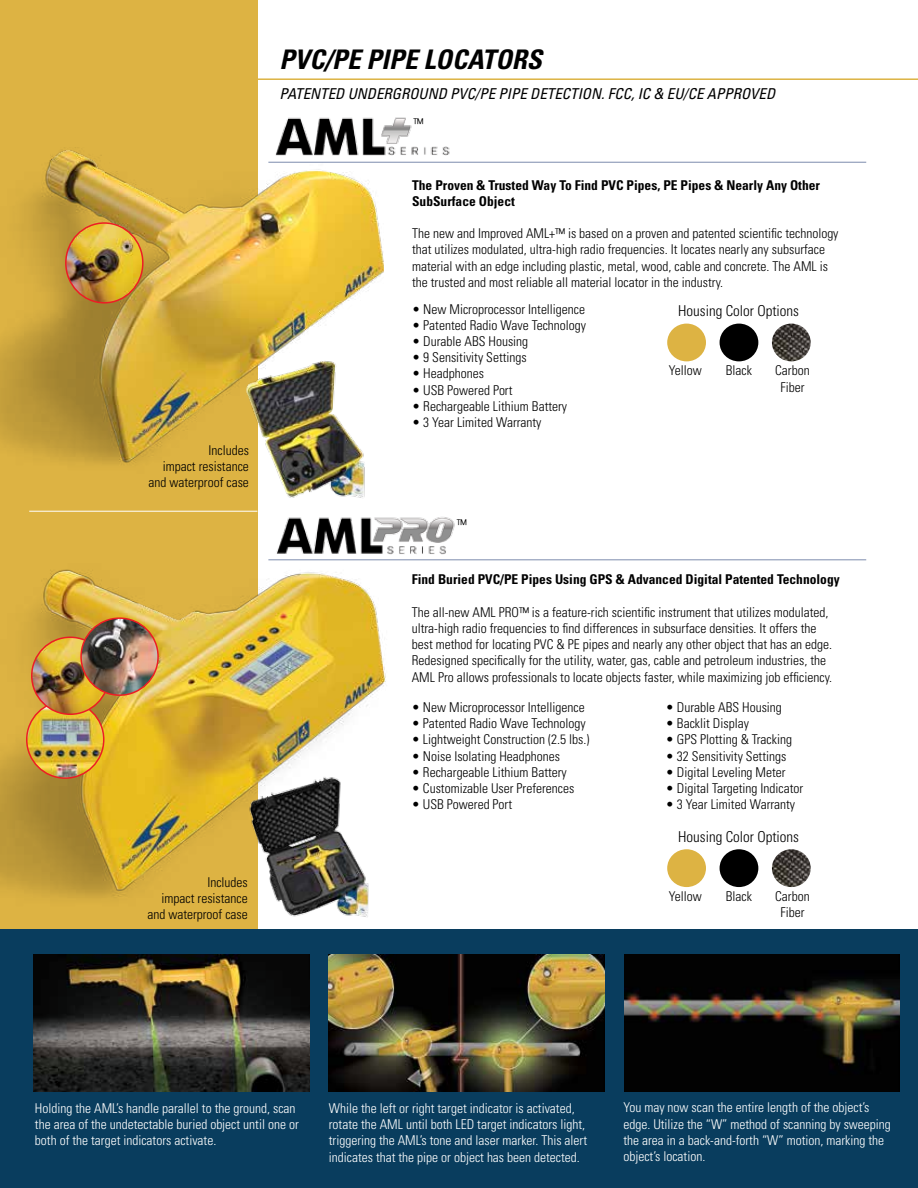
<style>
.page{position:relative;width:918px;height:1188px;background:#fff}
.page>*{position:absolute;margin:0;border:0;box-sizing:border-box;transform-origin:0 0}
.t1{font:italic 700 condensed 27px "Univers";color:#000}
.t2{font:italic condensed 15px "Univers";color:#000}
.t3{font:300 condensed 15px "Univers";color:#000}
.t4{font:300 condensed 13.5px/16.2px "Univers";color:#000}
.t5{font:300 condensed 13.5px/16.2px "Univers";color:#fff}
.t6{font:700 condensed 13.5px/16.2px "Univers";color:#000}
</style>
<div class="page">
<div style="left:0;top:0;width:257px;height:1188px;background:#ddb343"></div>
<img style="left:268px;top:517px;width:193px;height:44px">
<div style="left:0;top:929px;width:918px;height:259px;background:#093d5e"></div>
<img style="left:624px;top:955px;width:276px;height:137px">
<img style="left:34px;top:955px;width:276px;height:137px">
<img style="left:329px;top:955px;width:276px;height:137px">
<hr style="left:268px;top:162px;width:598px;height:1px;background:#7d8cad">
<hr style="left:268px;top:559px;width:598px;height:1px;background:#7d8cad">
<hr style="left:238px;top:78px;width:680px;height:2px;background:#ddb343">
<img style="left:278px;top:117px;width:181px;height:46px">
<img style="left:0;top:563px;width:386px;height:335px">
<img style="left:772px;top:324px;width:39px;height:37px">
<div style="left:720px;top:324px;width:38px;height:37px;background:#000;border-radius:50%"></div>
<div style="left:667px;top:324px;width:39px;height:37px;background:#ddb343;border-radius:50%"></div>
<img style="left:772px;top:849px;width:39px;height:38px">
<div style="left:720px;top:849px;width:38px;height:38px;background:#000;border-radius:50%"></div>
<div style="left:667px;top:849px;width:39px;height:38px;background:#ddb343;border-radius:50%"></div>
<img style="left:243px;top:771px;width:139px;height:153px">
<hr style="left:29px;top:511px;width:228px;height:1px;background:#fff">
<img style="left:0;top:147px;width:384px;height:349px">
<img style="left:66px;top:223px;width:77px;height:80px">
<div style="left:65px;top:222px;width:79px;height:82px;border:2px solid #ed1d24;border-radius:50%"></div>
<img style="left:27px;top:701px;width:77px;height:77px;border-radius:38px">
<div style="left:26px;top:700px;width:79px;height:79px;border:2px solid #ed1d24;border-radius:50%"></div>
<img style="left:32px;top:637px;width:77px;height:77px;border-radius:38px">
<div style="left:31px;top:637px;width:79px;height:78px;border:2px solid #ed1d24;border-radius:50%"></div>
<img style="left:81px;top:618px;width:77px;height:77px;border-radius:38px">
<div style="left:80px;top:617px;width:79px;height:79px;border:2px solid #ed1d24;border-radius:50%"></div>
<h1 class="t1" style="left:280px;top:43px;width:264px">PVC/PE PIPE LOCATORS</h1>
<p class="t2" style="left:280px;top:85px;width:497px">PATENTED UNDERGROUND PVC/PE PIPE DETECTION. FCC, IC &amp; EU/CE APPROVED</p>
<p class="t4" style="left:413px;top:115px;width:11px">™</p>
<p class="t4" style="left:149px;top:442px;width:102px;text-align:right">Includes<br>impact resistance and waterproof case</p>
<p class="t4" style="left:147px;top:874px;width:102px;text-align:right">Includes<br>impact resistance and waterproof case</p>
<p class="t6" style="left:412px;top:176px;width:409px">The Proven &amp; Trusted Way To Find PVC Pipes, PE Pipes &amp; Nearly Any Other<br>SubSurface Object</p>
<p class="t4" style="left:412px;top:225px;width:428px">The new and Improved AML+™ is based on a proven and patented scientific technology that utilizes modulated, ultra-high radio frequencies. It locates nearly any subsurface material with an edge including plastic, metal, wood, cable and concrete. The AML is the trusted and most reliable all material locator in the industry.</p>
<p class="t4" style="left:412px;top:301px;width:175px">• New Microprocessor Intelligence</p>
<p class="t4" style="left:412px;top:317px;width:176px">• Patented Radio Wave Technology</p>
<p class="t4" style="left:412px;top:333px;width:118px">• Durable ABS Housing</p>
<p class="t4" style="left:412px;top:349px;width:116px">• 9 Sensitivity Settings</p>
<p class="t4" style="left:412px;top:365px;width:73px">• Headphones</p>
<p class="t4" style="left:412px;top:382px;width:102px">• USB Powered Port</p>
<p class="t4" style="left:412px;top:398px;width:157px">• Rechargeable Lithium Battery</p>
<p class="t4" style="left:412px;top:414px;width:131px">• 3 Year Limited Warranty</p>
<p class="t3" style="left:678px;top:302px;width:122px">Housing Color Options</p>
<p class="t4" style="left:669px;top:362px;width:34px">Yellow</p>
<p class="t4" style="left:726px;top:362px;width:28px">Black</p>
<p class="t4" style="left:775px;top:362px;width:36px;text-align:center">Carbon<br>Fiber</p>
<p class="t4" style="left:457px;top:516px;width:11px">™</p>
<p class="t6" style="left:412px;top:571px;width:430px">Find Buried PVC/PE Pipes Using GPS &amp; Advanced Digital Patented Technology</p>
<p class="t4" style="left:412px;top:604px;width:422px">The all-new AML PRO™ is a feature-rich scientific instrument that utilizes modulated, ultra-high radio frequencies to find differences in subsurface densities. It offers the best method for locating PVC &amp; PE pipes and nearly any other object that has an edge.<br>Redesigned specifically for the utility, water, gas, cable and petroleum industries, the AML Pro allows professionals to locate objects faster, while maximizing job efficiency.</p>
<p class="t4" style="left:412px;top:699px;width:175px">• New Microprocessor Intelligence</p>
<p class="t4" style="left:412px;top:715px;width:176px">• Patented Radio Wave Technology</p>
<p class="t4" style="left:412px;top:731px;width:179px">• Lightweight Construction (2.5 lbs.)</p>
<p class="t4" style="left:412px;top:748px;width:150px">• Noise Isolating Headphones</p>
<p class="t4" style="left:412px;top:764px;width:157px">• Rechargeable Lithium Battery</p>
<p class="t4" style="left:412px;top:780px;width:164px">• Customizable User Preferences</p>
<p class="t4" style="left:412px;top:796px;width:102px">• USB Powered Port</p>
<p class="t4" style="left:666px;top:699px;width:118px">• Durable ABS Housing</p>
<p class="t4" style="left:666px;top:715px;width:85px">• Backlit Display</p>
<p class="t4" style="left:666px;top:731px;width:128px">• GPS Plotting &amp; Tracking</p>
<p class="t4" style="left:666px;top:748px;width:122px">• 32 Sensitivity Settings</p>
<p class="t4" style="left:666px;top:764px;width:121px">• Digital Leveling Meter</p>
<p class="t4" style="left:666px;top:780px;width:139px">• Digital Targeting Indicator</p>
<p class="t4" style="left:666px;top:796px;width:131px">• 3 Year Limited Warranty</p>
<p class="t3" style="left:678px;top:827px;width:122px">Housing Color Options</p>
<p class="t4" style="left:669px;top:888px;width:34px">Yellow</p>
<p class="t4" style="left:726px;top:888px;width:28px">Black</p>
<p class="t4" style="left:775px;top:888px;width:36px;text-align:center">Carbon<br>Fiber</p>
<p class="t5" style="left:35px;top:1100px;width:265px">Holding the AML’s handle parallel to the ground, scan the area of the undetectable buried object until one or both of the target indicators activate.</p>
<p class="t5" style="left:329px;top:1100px;width:260px">While the left or right target indicator is activated, rotate the AML until both LED target indicators light, triggering the AML’s tone and laser marker. This alert indicates that the pipe or object has been detected.</p>
<p class="t5" style="left:623px;top:1099px;width:269px">You may now scan the entire length of the object’s edge. Utilize the “W” method of scanning by sweeping the area in a back-and-forth “W” motion, marking the object’s location.</p>
</div>
